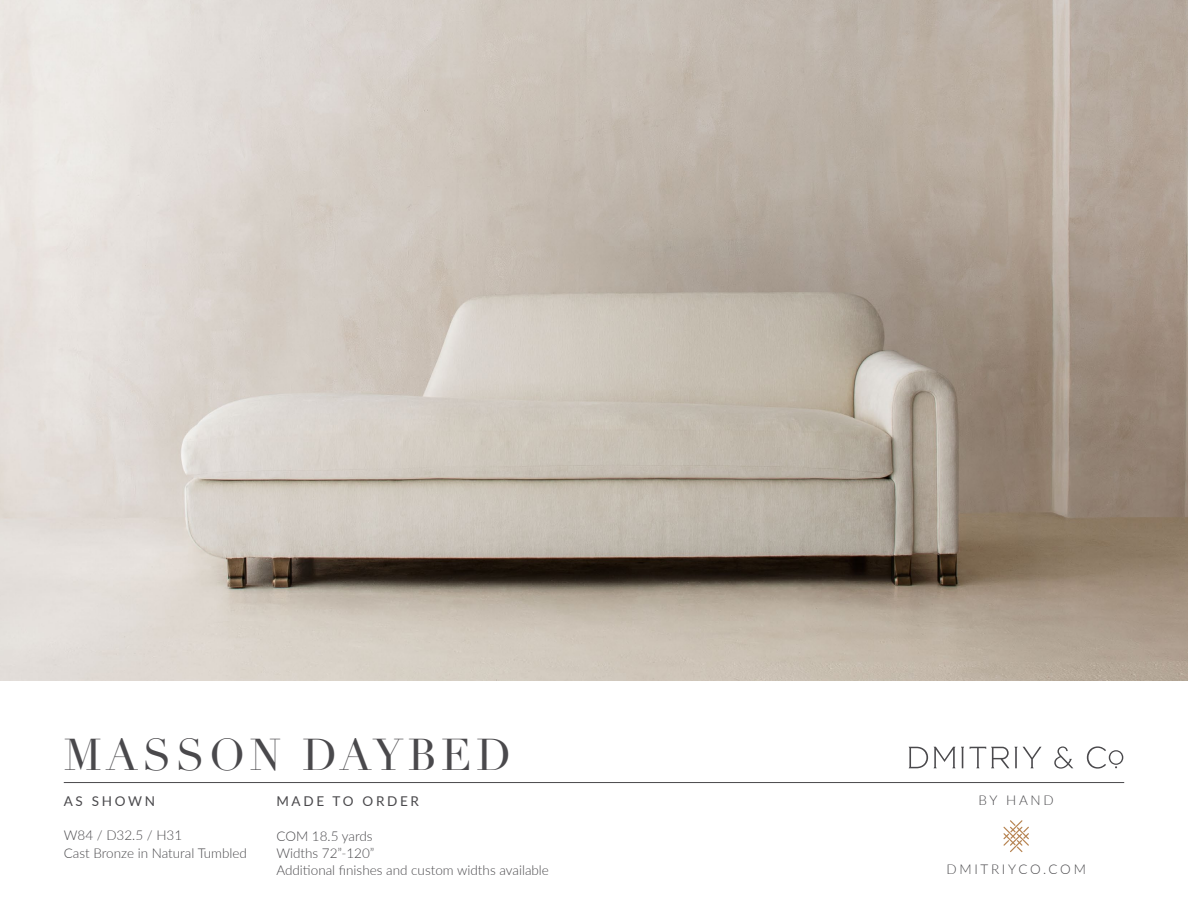
<style>
.page{position:relative;width:1188px;height:918px;background:#fff}
.page>*{position:absolute;margin:0;border:0;box-sizing:border-box;transform-origin:0 0}
.t1{font:43.5px "Didot";letter-spacing:.1em;color:#4a494c}
.t2{font:300 13.5px/17.2px "Lato";color:#4a494c}
.t3{font:13.5px "Lato";letter-spacing:.2em;color:#4a494c}
.t4{font:300 13.5px "Lato";letter-spacing:.2em;color:#4a494c}
</style>
<div class="page">
<svg style="left:1003px;top:820px;width:26px;height:32px"></svg>
<svg style="left:909px;top:747px;width:19px;height:21px"></svg>
<svg style="left:970px;top:747px;width:72px;height:21px"></svg>
<svg style="left:934px;top:747px;width:30px;height:21px"></svg>
<svg style="left:1087px;top:746px;width:36px;height:23px"></svg>
<svg style="left:1054px;top:746px;width:19px;height:23px"></svg>
<hr style="left:64px;top:782px;width:1060px;height:1px;background:#4a494c">
<img style="left:0;top:0;width:1188px;height:680px">
<h1 class="t1" style="left:64px;top:728px;width:449px">MASSON DAYBED</h1>
<p class="t3" style="left:64px;top:791px;width:93px">AS SHOWN</p>
<p class="t2" style="left:64px;top:827px;width:185px">W84 / D32.5 / H31<br>Cast Bronze in Natural Tumbled</p>
<p class="t3" style="left:276px;top:791px;width:144px">MADE TO ORDER</p>
<p class="t2" style="left:276px;top:827px;width:274px">COM 18.5 yards<br>Widths 72”-120”<br>Additional finishes and custom widths available</p>
<p class="t2" style="left:979px;top:791px;width:77px">BY HAND</p>
<p class="t4" style="left:946px;top:860px;width:141px">DMITRIYCO.COM</p>
</div>
